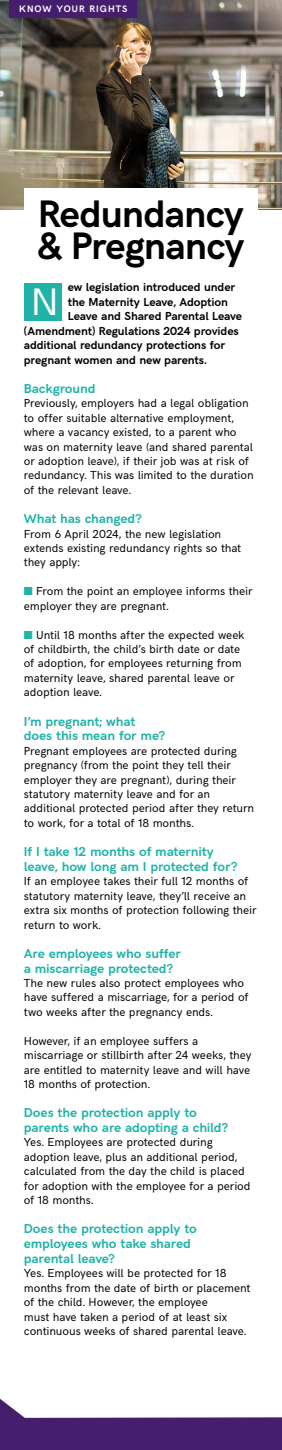
<style>
.page{position:relative;width:282px;height:1450px;background:#fff}
.page>*{position:absolute;margin:0;border:0;box-sizing:border-box;transform-origin:0 0}
.t1{font:700 38.5px/32.3px "HK Grotesk";letter-spacing:-.02em;color:#000}
.t2{font:300 38.48px "HK Grotesk";color:#fff;scale:1.12 1}
.t3{font:700 13.05px/14.8px "HK Grotesk";letter-spacing:-.005em;color:#21b3a8}
.t4{font:11.7px/14.4px "HK Grotesk";letter-spacing:-.01em;color:#000}
.t5{font:700 11.7px "HK Grotesk";letter-spacing:-.005em;color:#000}
.t6{font:700 9.5px "HK Grotesk";letter-spacing:.11em;color:#fff}
.s1{color:#21b3a8}
</style>
<div class="page">
<svg style="left:0;top:1399px;width:281px;height:51px"></svg>
<img style="left:0;top:0;width:281px;height:209px">
<div style="left:24px;top:188px;width:233px;height:46px;background:#fff"></div>
<div style="left:24px;top:283px;width:37px;height:37px;background:#21b3a8"></div>
<div style="left:9px;top:0;width:128px;height:18px;background:#461e6e"></div>
<p class="t6" style="left:19px;top:2px;width:109px">KNOW YOUR RIGHTS</p>
<h1 class="t1" style="left:37px;top:195px;width:208px">Redundancy &amp; Pregnancy</h1>
<h2 class="t2" style="left:30px;top:273px;width:28px">N</h2>
<p class="t5" style="left:68px;top:279px;width:168px">ew legislation introduced under</p>
<p class="t5" style="left:68px;top:293px;width:161px">the Maternity Leave, Adoption</p>
<p class="t5" style="left:68px;top:308px;width:175px">Leave and Shared Parental Leave</p>
<p class="t5" style="left:24px;top:322px;width:216px">(Amendment) Regulations 2024 provides</p>
<p class="t5" style="left:24px;top:336px;width:202px">additional redundancy protections for</p>
<p class="t5" style="left:24px;top:351px;width:184px">pregnant women and new parents.</p>
<p class="t3" style="left:24px;top:380px;width:73px">Background</p>
<p class="t4" style="left:24px;top:395px;width:231px">Previously, employers had a legal obligation to offer suitable alternative employment, where a vacancy existed, to a parent who was on maternity leave (and shared parental or adoption leave), if their job was at risk of redundancy. This was limited to the duration of the relevant leave.</p>
<p class="t3" style="left:24px;top:510px;width:119px">What has changed?</p>
<p class="t4" style="left:24px;top:525px;width:218px">From 6 April 2024, the new legislation extends existing redundancy rights so that they apply:</p>
<p class="t4" style="left:24px;top:583px;width:229px"><span class="s1">■</span> From the point an employee informs their employer they are pregnant.</p>
<p class="t4" style="left:24px;top:626px;width:222px"><span class="s1">■</span> Until 18 months after the expected week of childbirth, the child’s birth date or date of adoption, for employees returning from maternity leave, shared parental leave or adoption leave.</p>
<p class="t3" style="left:24px;top:713px;width:143px">I’m pregnant; what does this mean for me?</p>
<p class="t4" style="left:24px;top:743px;width:231px">Pregnant employees are protected during pregnancy (from the point they tell their employer they are pregnant), during their statutory maternity leave and for an additional protected period after they return to work, for a total of 18 months.</p>
<p class="t3" style="left:24px;top:843px;width:215px">If I take 12 months of maternity leave, how long am I protected for?</p>
<p class="t4" style="left:24px;top:873px;width:233px">If an employee takes their full 12 months of statutory maternity leave, they’ll receive an extra six months of protection following their return to work.</p>
<p class="t3" style="left:24px;top:945px;width:158px">Are employees who suffer a miscarriage protected?</p>
<p class="t4" style="left:24px;top:975px;width:226px">The new rules also protect employees who have suffered a miscarriage, for a period of two weeks after the pregnancy ends.</p>
<p class="t4" style="left:24px;top:1033px;width:229px">However, if an employee suffers a miscarriage or stillbirth after 24 weeks, they are entitled to maternity leave and will have 18 months of protection.</p>
<p class="t3" style="left:24px;top:1104px;width:205px">Does the protection apply to parents who are adopting a child?</p>
<p class="t4" style="left:24px;top:1134px;width:228px">Yes. Employees are protected during adoption leave, plus an additional period, calculated from the day the child is placed for adoption with the employee for a period of 18 months.</p>
<p class="t3" style="left:24px;top:1220px;width:174px">Does the protection apply to employees who take shared parental leave?</p>
<p class="t4" style="left:24px;top:1265px;width:228px">Yes. Employees will be protected for 18 months from the date of birth or placement of the child. However, the employee<br>must have taken a period of at least six continuous weeks of shared parental leave.</p>
</div>
